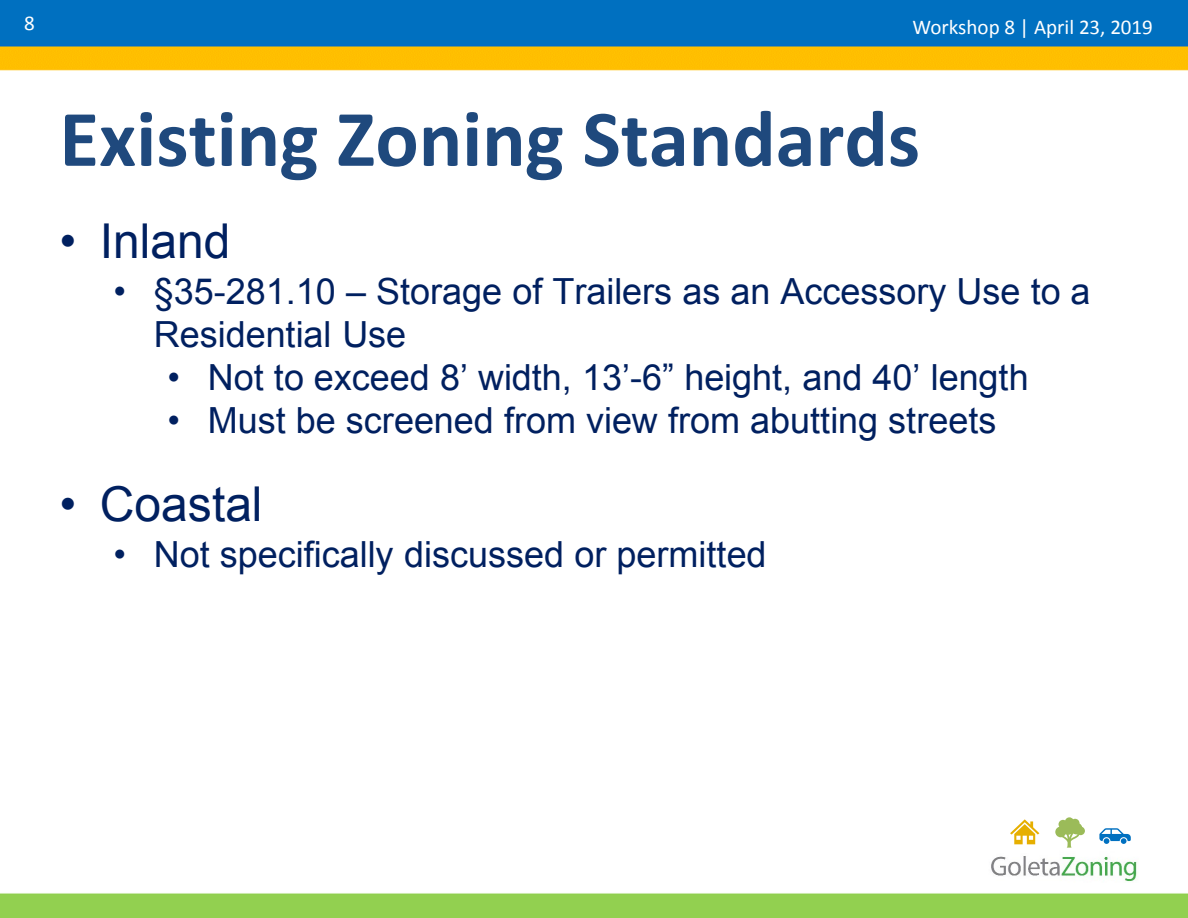
<style>
.page{position:relative;width:1188px;height:918px;background:#fff}
.page>*{position:absolute;margin:0;border:0;box-sizing:border-box;transform-origin:0 0}
.t1{font:700 81px "Calibri";color:#1f497d}
.t2{font:48px "Arial";color:#002060}
.t3{font:36px/43.2px "Arial";color:#002060}
.t4{font:21px "Calibri";letter-spacing:-.005em;color:#fff}
</style>
<div class="page">
<img style="left:0;top:0;width:1188px;height:918px">
<svg style="left:1010px;top:819px;width:29px;height:25px"></svg>
<svg style="left:1099px;top:828px;width:32px;height:16px"></svg>
<svg style="left:1055px;top:817px;width:30px;height:31px"></svg>
<img style="left:965px;top:849px;width:210px;height:34px">
<p class="t4" style="left:24px;top:10px;width:12px">8</p>
<p class="t4" style="left:913px;top:13px;width:242px">Workshop 8 | April 23, 2019</p>
<h1 class="t1" style="left:59px;top:87px;width:862px">Existing Zoning Standards</h1>
<h2 class="t2" style="left:59px;top:209px;width:173px">• Inland</h2>
<p class="t3" style="left:154px;top:270px;width:938px;text-indent:-40px">• §35-281.10 – Storage of Trailers as an Accessory Use to a<br>Residential Use</p>
<p class="t3" style="left:167px;top:356px;width:863px">• Not to exceed 8’ width, 13’-6” height, and 40’ length</p>
<p class="t3" style="left:167px;top:400px;width:831px">• Must be screened from view from abutting streets</p>
<h2 class="t2" style="left:59px;top:472px;width:205px">• Coastal</h2>
<p class="t3" style="left:113px;top:533px;width:655px">• Not specifically discussed or permitted</p>
</div>
